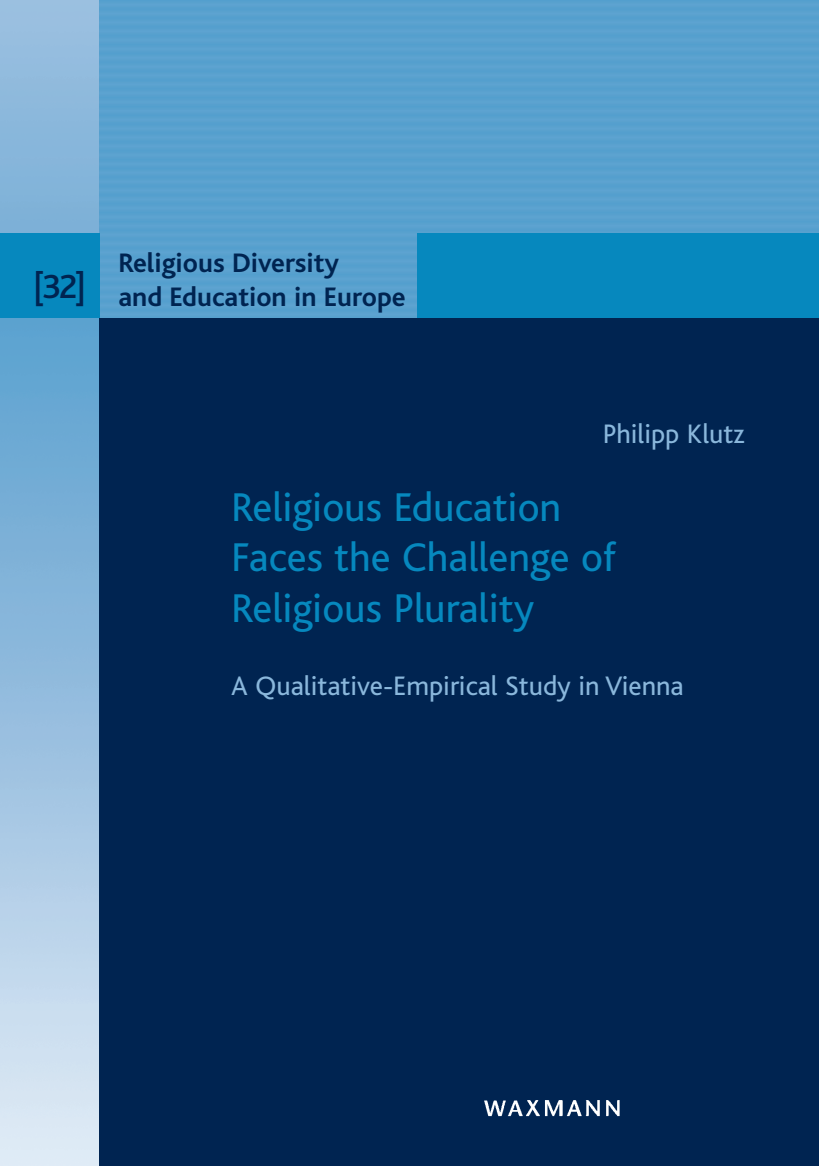
<style>
.page{position:relative;width:819px;height:1166px;background:#fff}
.page>*{position:absolute;margin:0;border:0;box-sizing:border-box;transform-origin:0 0}
.t1{font:42px/50.4px "Bliss";color:#0688be}
.t2{font:500 35px "Bliss";color:#002451}
.t3{font:28px "Bliss";color:#8ab7db}
.t4{font:700 28px/33.6px "Bliss";color:#002451}
</style>
<div class="page">
<img style="left:0;top:317px;width:99px;height:849px">
<div style="left:99px;top:0;width:720px;height:1166px;background:#002451"></div>
<div style="left:99px;top:0;width:720px;height:317px;background:#58a1ce"></div>
<img style="left:484px;top:1100px;width:136px;height:17px">
<div style="left:0;top:233px;width:99px;height:84px;background:#0688be"></div>
<div style="left:417px;top:233px;width:402px;height:84px;background:#0688be"></div>
<p class="t2" style="left:34px;top:273px;width:54px">[32]</p>
<p class="t4" style="left:118px;top:249px;width:289px">Religious Diversity<br>and Education in Europe</p>
<p class="t3" style="left:602px;top:423px;width:143px">Philipp Klutz</p>
<p class="t1" style="left:231px;top:486px;width:386px">Religious Education<br>Faces the Challenge of<br>Religious Plurality</p>
<p class="t3" style="left:231px;top:675px;width:454px">A Qualitative-Empirical Study in Vienna</p>
</div>
